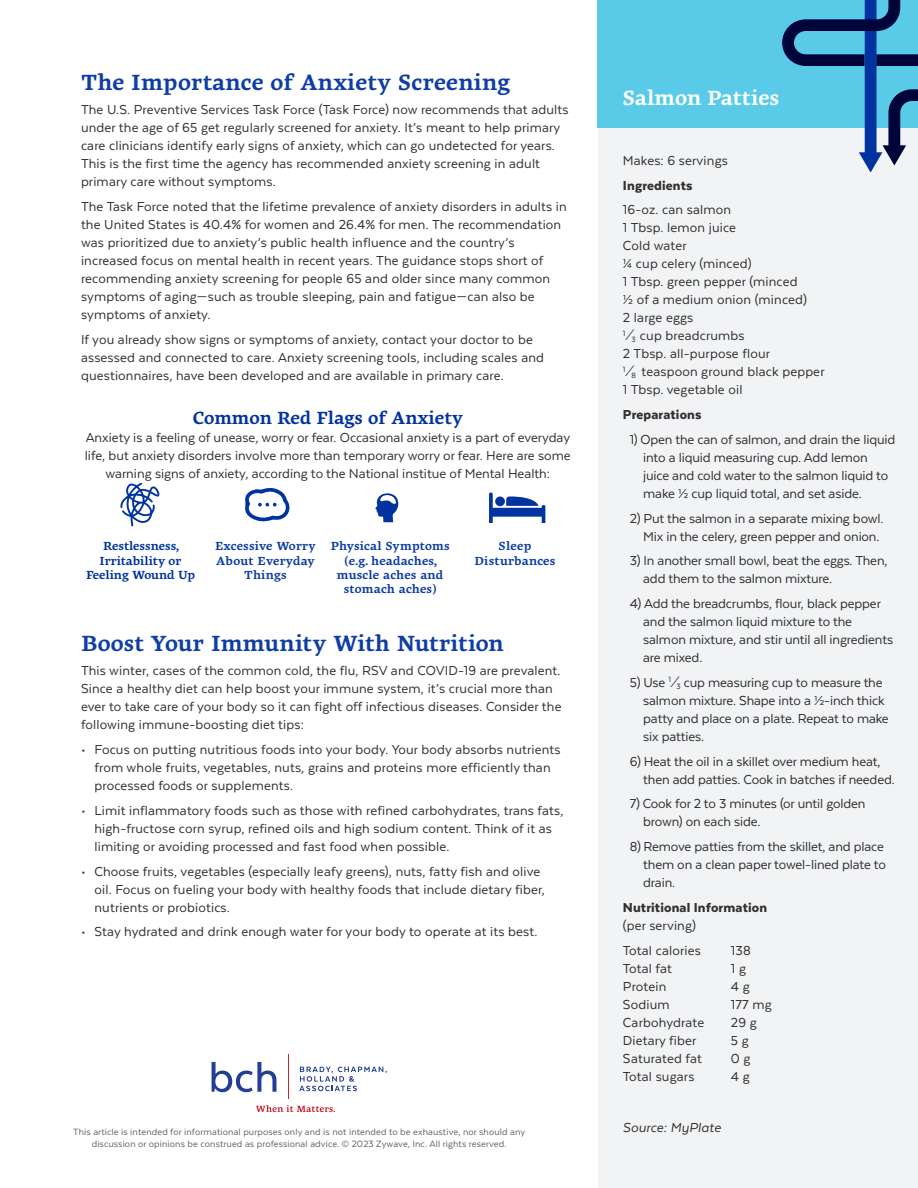
<style>
.page{position:relative;width:918px;height:1188px;background:#fff}
.page>*{position:absolute;margin:0;border:0;box-sizing:border-box;transform-origin:0 0}
.Body{font:700 22.5px "Geneo Std";letter-spacing:.01em;color:#0d3da5}
.t1{font:700 21px "Geneo Std";color:#fff}
.t2{font:700 18px "Geneo Std";color:#0033a0}
.Body-2{font:15px/18px "Texta";letter-spacing:.01em;color:#312f30}
.Body-3{font:15px/18px "Texta";letter-spacing:-.01em;color:#312f30}
.Body-4{font:900 15px/18px "Texta";letter-spacing:.01em;color:#312f30}
.Body-5{font:italic 15px "Texta";letter-spacing:.01em;color:#312f30}
.t3{font:700 12px/14.4px "Geneo Std";letter-spacing:.02em;color:#0d3da5;text-align:center}
.t4{font:700 12px/14.4px "Geneo Std";color:#0033a0;text-align:center}
.Body-6{font:10.5px/12px "Texta";letter-spacing:.01em;color:#626264;text-align:center}
.s1{font-weight:400}
</style>
<div class="page">
<div style="left:598px;top:15px;width:320px;height:1173px;background:#f1f3f4"></div>
<div style="left:598px;top:0;width:320px;height:128px;background:#59cbe8"></div>
<svg style="left:782px;top:0;width:136px;height:172px"></svg>
<svg style="left:256px;top:1105px;width:79px;height:7px"></svg>
<svg style="left:212px;top:1062px;width:64px;height:30px"></svg>
<svg style="left:299px;top:1067px;width:88px;height:24px"></svg>
<hr style="left:288px;top:1055px;width:1px;height:44px;background:#c9202f">
<svg style="left:375px;top:493px;width:23px;height:29px"></svg>
<svg style="left:489px;top:493px;width:56px;height:30px"></svg>
<div style="left:495px;top:497px;width:10px;height:9px;background:#0033a0;border-radius:50%"></div>
<svg style="left:120px;top:483px;width:39px;height:44px"></svg>
<svg style="left:245px;top:488px;width:45px;height:34px"></svg>
<p class="Body" style="left:81px;top:68px;width:431px">The Importance of Anxiety Screening</p>
<p class="Body-2" style="left:81px;top:101px;width:489px">The U.S. Preventive Services Task Force (Task Force) now recommends that adults under the age of 65 get regularly screened for anxiety. It’s meant to help primary care clinicians identify early signs of anxiety, which can go undetected for years.<br>This is the first time the agency has recommended anxiety screening in adult primary care without symptoms.</p>
<p class="Body-2" style="left:81px;top:197px;width:487px">The Task Force noted that the lifetime prevalence of anxiety disorders in adults in the United States is 40.4% for women and 26.4% for men. The recommendation was prioritized due to anxiety’s public health influence and the country’s increased focus on mental health in recent years. The guidance stops short of recommending anxiety screening for people 65 and older since many common symptoms of aging—such as trouble sleeping, pain and fatigue—can also be symptoms of anxiety.</p>
<p class="Body-2" style="left:81px;top:330px;width:465px">If you already show signs or symptoms of anxiety, contact your doctor to be assessed and connected to care. Anxiety screening tools, including scales and questionnaires, have been developed and are available in primary care.</p>
<p class="t2" style="left:193px;top:407px;width:272px">Common Red Flags of Anxiety</p>
<p class="Body-2" style="left:85px;top:428px;width:488px;text-align:center">Anxiety is a feeling of unease, worry or fear. Occasional anxiety is a part of everyday life, but anxiety disorders involve more than temporary worry or fear. Here are some warning signs of anxiety, according to the National institue of Mental Health:</p>
<p class="t4" style="left:86px;top:539px;width:110px">Restlessness,<br>Irritability or<br>Feeling Wound Up</p>
<p class="t3" style="left:215px;top:539px;width:102px">Excessive Worry<br>About Everyday<br>Things</p>
<p class="t3" style="left:331px;top:539px;width:120px">Physical Symptoms (e.g. headaches, muscle aches and stomach aches)</p>
<p class="t3" style="left:475px;top:539px;width:82px">Sleep<br>Disturbances</p>
<p class="Body" style="left:81px;top:629px;width:424px">Boost Your Immunity With Nutrition</p>
<p class="Body-2" style="left:81px;top:662px;width:482px">This winter, cases of the common cold, the flu, RSV and COVID-19 are prevalent.<br>Since a healthy diet can help boost your immune system, it’s crucial more than ever to take care of your body so it can fight off infectious diseases. Consider the following immune-boosting diet tips:</p>
<p class="Body-2" style="left:94px;top:740px;width:468px;text-indent:-14px">• Focus on putting nutritious foods into your body. Your body absorbs nutrients from whole fruits, vegetables, nuts, grains and proteins more efficiently than processed foods or supplements.</p>
<p class="Body-2" style="left:94px;top:801px;width:471px;text-indent:-14px">• Limit inflammatory foods such as those with refined carbohydrates, trans fats, high-fructose corn syrup, refined oils and high sodium content. Think of it as limiting or avoiding processed and fast food when possible.</p>
<p class="Body-2" style="left:94px;top:862px;width:452px;text-indent:-14px">• Choose fruits, vegetables (especially leafy greens), nuts, fatty fish and olive oil. Focus on fueling your body with healthy foods that include dietary fiber, nutrients or probiotics.</p>
<p class="Body-2" style="left:81px;top:923px;width:458px">• Stay hydrated and drink enough water for your body to operate at its best.</p>
<p class="Body-6" style="left:73px;top:1125px;width:453px">This article is intended for informational purposes only and is not intended to be exhaustive, nor should any discussion or opinions be construed as professional advice. © 2023 Zywave, Inc. All rights reserved.</p>
<p class="t1" style="left:622px;top:85px;width:158px">Salmon Patties</p>
<p class="Body-2" style="left:623px;top:151px;width:106px">Makes: 6 servings</p>
<p class="Body-4" style="left:623px;top:176px;width:71px">Ingredients</p>
<p class="Body-2" style="left:623px;top:201px;width:203px">16-oz. can salmon<br>1 Tbsp. lemon juice<br>Cold water<br>¼ cup celery (minced)<br>1 Tbsp. green pepper (minced<br>½ of a medium onion (minced)<br>2 large eggs<br><sup>1</sup>⁄<sub>3</sub> cup breadcrumbs<br>2 Tbsp. all-purpose flour<br><sup>1</sup>⁄<sub>8</sub> teaspoon ground black pepper<br>1 Tbsp. vegetable oil</p>
<p class="Body-4" style="left:623px;top:406px;width:80px">Preparations</p>
<p class="Body-3" style="left:643px;top:430px;width:254px;text-indent:-14px">1) Open the can of salmon, and drain the liquid into a liquid measuring cup. Add lemon juice and cold water to the salmon liquid to make ½ cup liquid total, and set aside.</p>
<p class="Body-3" style="left:630px;top:509px;width:255px;text-align:right">2) Put the salmon in a separate mixing bowl.<br>Mix in the celery, green pepper and onion.</p>
<p class="Body-3" style="left:643px;top:552px;width:246px;text-indent:-14px">3) In another small bowl, beat the eggs. Then, add them to the salmon mixture.</p>
<p class="Body-3" style="left:643px;top:595px;width:251px;text-indent:-14px">4) Add the breadcrumbs, flour, black pepper and the salmon liquid mixture to the salmon mixture, and stir until all ingredients are mixed.</p>
<p class="Body-3" style="left:643px;top:673px;width:247px;text-indent:-14px">5) Use <sup>1</sup>⁄<sub>3</sub> cup measuring cup to measure the salmon mixture. Shape into a ½-inch thick patty and place on a plate. Repeat to make six patties.</p>
<p class="Body-3" style="left:643px;top:752px;width:253px;text-indent:-14px">6) Heat the oil in a skillet over medium heat, then add patties. Cook in batches if needed.</p>
<p class="Body-3" style="left:643px;top:795px;width:224px;text-indent:-14px">7) Cook for 2 to 3 minutes (or until golden brown) on each side.</p>
<p class="Body-3" style="left:643px;top:838px;width:244px;text-indent:-14px">8) Remove patties from the skillet, and place them on a clean paper towel-lined plate to drain.</p>
<p class="Body-4" style="left:623px;top:898px;width:146px">Nutritional Information <span class="s1">(per serving)</span></p>
<p class="Body-2" style="left:623px;top:941px;width:79px">Total calories</p>
<p class="Body-2" style="left:731px;top:941px;width:21px">138</p>
<p class="Body-2" style="left:623px;top:959px;width:51px">Total fat</p>
<p class="Body-2" style="left:731px;top:959px;width:17px">1 g</p>
<p class="Body-2" style="left:623px;top:977px;width:45px">Protein</p>
<p class="Body-2" style="left:731px;top:977px;width:20px">4 g</p>
<p class="Body-2" style="left:623px;top:995px;width:48px">Sodium</p>
<p class="Body-2" style="left:731px;top:995px;width:42px">177 mg</p>
<p class="Body-2" style="left:623px;top:1013px;width:83px">Carbohydrate</p>
<p class="Body-2" style="left:731px;top:1013px;width:27px">29 g</p>
<p class="Body-2" style="left:623px;top:1031px;width:75px">Dietary fiber</p>
<p class="Body-2" style="left:731px;top:1031px;width:19px">5 g</p>
<p class="Body-2" style="left:623px;top:1049px;width:81px">Saturated fat</p>
<p class="Body-2" style="left:731px;top:1049px;width:21px">0 g</p>
<p class="Body-2" style="left:623px;top:1067px;width:73px">Total sugars</p>
<p class="Body-2" style="left:731px;top:1067px;width:20px">4 g</p>
<p class="Body-5" style="left:623px;top:1120px;width:99px">Source: MyPlate</p>
</div>
